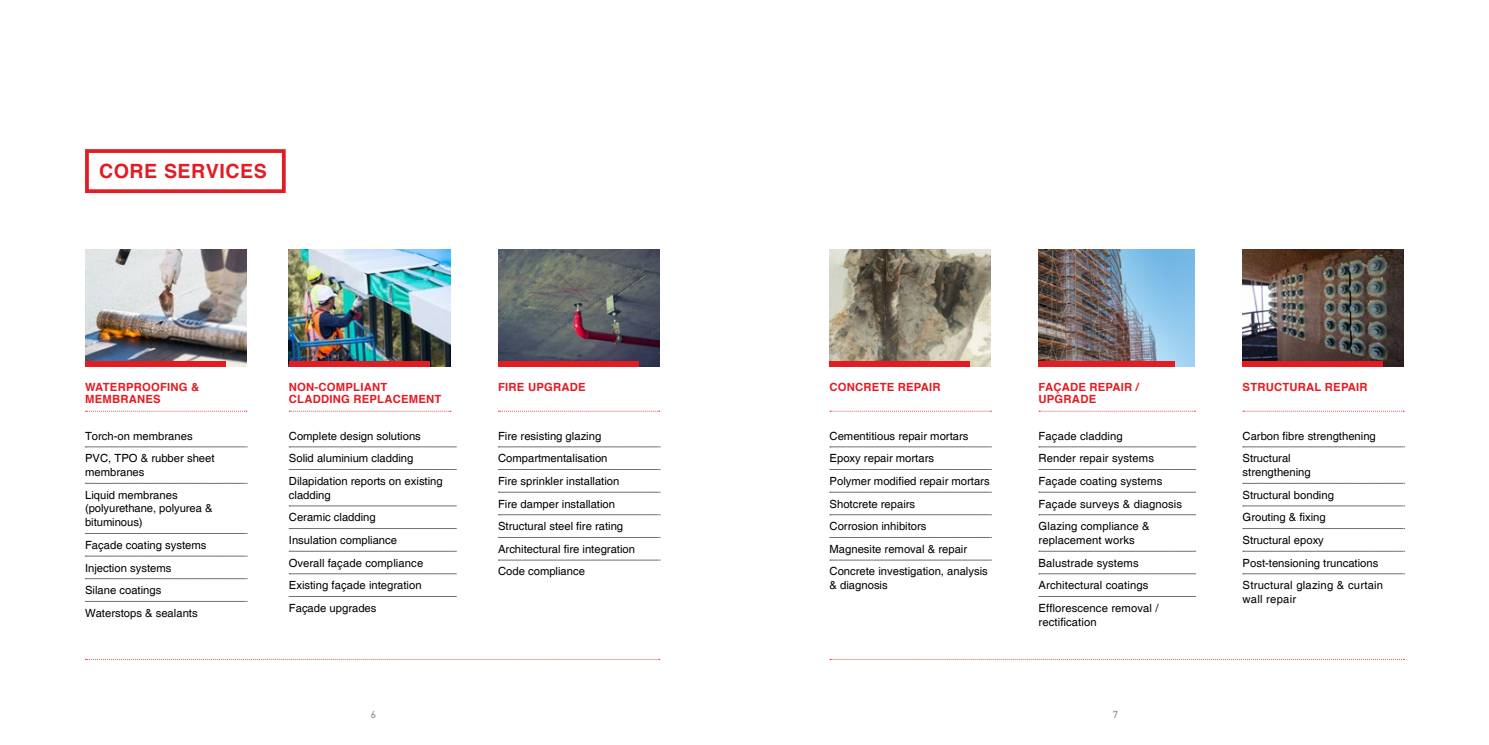
<style>
.page{position:relative;width:1489px;height:745px;background:#fff}
.page>*{position:absolute;margin:0;border:0;box-sizing:border-box;transform-origin:0 0}
.t1{font:700 19.62px "Helvetica";letter-spacing:.03em;color:#e31b23}
.t2{font:11.25px/22.6px "Helvetica";color:#000}
.t3{font:700 11.25px/12.5px "Helvetica";letter-spacing:.02em;color:#e31b23}
.t4{font:11.25px "Helvetica";letter-spacing:.02em;color:#000}
.t5{font:10px "DIN";color:#6d6e71}
</style>
<div class="page">
<img style="left:289px;top:249px;width:161px;height:117px">
<div style="left:289px;top:361px;width:140px;height:5px;background:#e31b23"></div>
<svg style="left:289px;top:410px;width:162px;height:1px"></svg>
<svg style="left:289px;top:446px;width:167px;height:1px"></svg>
<svg style="left:289px;top:469px;width:167px;height:1px"></svg>
<svg style="left:289px;top:505px;width:167px;height:1px"></svg>
<svg style="left:289px;top:528px;width:167px;height:1px"></svg>
<svg style="left:289px;top:550px;width:167px;height:1px"></svg>
<svg style="left:289px;top:573px;width:167px;height:1px"></svg>
<svg style="left:289px;top:596px;width:167px;height:1px"></svg>
<svg style="left:86px;top:410px;width:161px;height:1px"></svg>
<img style="left:85px;top:249px;width:161px;height:117px">
<div style="left:85px;top:361px;width:140px;height:5px;background:#e31b23"></div>
<svg style="left:85px;top:446px;width:162px;height:1px"></svg>
<svg style="left:85px;top:483px;width:162px;height:1px"></svg>
<svg style="left:85px;top:533px;width:162px;height:1px"></svg>
<svg style="left:85px;top:555px;width:162px;height:1px"></svg>
<svg style="left:85px;top:578px;width:162px;height:1px"></svg>
<svg style="left:85px;top:600px;width:162px;height:1px"></svg>
<div style="left:85px;top:149px;width:201px;height:44px;border:4px solid #e31b23"></div>
<img style="left:1038px;top:249px;width:156px;height:117px">
<div style="left:1038px;top:361px;width:136px;height:5px;background:#e31b23"></div>
<svg style="left:1038px;top:410px;width:157px;height:1px"></svg>
<svg style="left:1038px;top:446px;width:157px;height:1px"></svg>
<svg style="left:1038px;top:469px;width:157px;height:1px"></svg>
<svg style="left:1038px;top:491px;width:157px;height:1px"></svg>
<svg style="left:1038px;top:514px;width:157px;height:1px"></svg>
<svg style="left:1038px;top:550px;width:157px;height:1px"></svg>
<svg style="left:1038px;top:573px;width:157px;height:1px"></svg>
<svg style="left:1038px;top:596px;width:157px;height:1px"></svg>
<img style="left:829px;top:249px;width:161px;height:117px">
<svg style="left:830px;top:410px;width:161px;height:1px"></svg>
<div style="left:829px;top:361px;width:140px;height:5px;background:#e31b23"></div>
<svg style="left:829px;top:446px;width:162px;height:1px"></svg>
<svg style="left:829px;top:469px;width:162px;height:1px"></svg>
<svg style="left:829px;top:491px;width:162px;height:1px"></svg>
<svg style="left:829px;top:514px;width:162px;height:1px"></svg>
<svg style="left:829px;top:537px;width:162px;height:1px"></svg>
<svg style="left:829px;top:559px;width:162px;height:1px"></svg>
<img style="left:1242px;top:249px;width:161px;height:117px">
<div style="left:1242px;top:361px;width:140px;height:5px;background:#e31b23"></div>
<svg style="left:1242px;top:410px;width:160px;height:1px"></svg>
<svg style="left:1242px;top:446px;width:162px;height:1px"></svg>
<svg style="left:1242px;top:483px;width:162px;height:1px"></svg>
<svg style="left:1242px;top:505px;width:162px;height:1px"></svg>
<svg style="left:1242px;top:528px;width:162px;height:1px"></svg>
<svg style="left:1242px;top:550px;width:162px;height:1px"></svg>
<svg style="left:1242px;top:573px;width:162px;height:1px"></svg>
<img style="left:498px;top:249px;width:161px;height:117px">
<div style="left:498px;top:361px;width:140px;height:5px;background:#e31b23"></div>
<svg style="left:498px;top:410px;width:161px;height:1px"></svg>
<svg style="left:498px;top:446px;width:162px;height:1px"></svg>
<svg style="left:498px;top:469px;width:162px;height:1px"></svg>
<svg style="left:498px;top:491px;width:162px;height:1px"></svg>
<svg style="left:498px;top:514px;width:162px;height:1px"></svg>
<svg style="left:498px;top:537px;width:162px;height:1px"></svg>
<svg style="left:498px;top:559px;width:162px;height:1px"></svg>
<h1 class="t1" style="left:99px;top:156px;width:169px">CORE SERVICES</h1>
<p class="t3" style="left:85px;top:380px;width:116px">WATERPROOFING &amp;<br>MEMBRANES</p>
<p class="t2" style="left:85px;top:424px;width:131px">Torch-on membranes<br>PVC, TPO &amp; rubber sheet</p>
<p class="t2" style="left:85px;top:461px;width:94px">membranes<br>Liquid membranes</p>
<p class="t2" style="left:85px;top:501px;width:129px;line-height:13.8px">(polyurethane, polyurea &amp; bituminous)</p>
<p class="t2" style="left:85px;top:533px;width:123px">Façade coating systems<br>Injection systems<br>Silane coatings<br>Waterstops &amp; sealants</p>
<p class="t3" style="left:289px;top:380px;width:154px">NON-COMPLIANT<br>CLADDING REPLACEMENT</p>
<p class="t2" style="left:289px;top:424px;width:155px">Complete design solutions<br>Solid aluminium cladding<br>Dilapidation reports on existing</p>
<p class="t2" style="left:289px;top:483px;width:136px">cladding<br>Ceramic cladding<br>Insulation compliance<br>Overall façade compliance<br>Existing façade integration<br>Façade upgrades</p>
<p class="t3" style="left:498px;top:380px;width:89px">FIRE UPGRADE</p>
<p class="t2" style="left:498px;top:424px;width:138px">Fire resisting glazing<br>Compartmentalisation<br>Fire sprinkler installation<br>Fire damper installation<br>Structural steel fire rating<br>Architectural fire integration<br>Code compliance</p>
<p class="t3" style="left:829px;top:380px;width:113px">CONCRETE REPAIR</p>
<p class="t2" style="left:829px;top:424px;width:162px">Cementitious repair mortars<br>Epoxy repair mortars<br>Polymer modified repair mortars<br>Shotcrete repairs<br>Corrosion inhibitors<br>Magnesite removal &amp; repair<br>Concrete investigation, analysis</p>
<p class="t2" style="left:829px;top:574px;width:60px">&amp; diagnosis</p>
<p class="t3" style="left:1038px;top:380px;width:102px">FAÇADE REPAIR /<br>UPGRADE</p>
<p class="t2" style="left:1038px;top:424px;width:145px">Façade cladding<br>Render repair systems<br>Façade coating systems<br>Façade surveys &amp; diagnosis<br>Glazing compliance &amp;</p>
<p class="t2" style="left:1038px;top:528px;width:121px">replacement works<br>Balustrade systems<br>Architectural coatings<br>Efflorescence removal /</p>
<p class="t2" style="left:1038px;top:610px;width:60px">rectification</p>
<p class="t5" style="left:371px;top:708px;width:7px">6</p>
<p class="t5" style="left:1112px;top:708px;width:7px">7</p>
<p class="t3" style="left:1242px;top:380px;width:127px">STRUCTURAL REPAIR</p>
<p class="t2" style="left:1242px;top:424px;width:135px">Carbon fibre strengthening<br>Structural</p>
<p class="t2" style="left:1242px;top:461px;width:142px">strengthening<br>Structural bonding<br>Grouting &amp; fixing<br>Structural epoxy<br>Post-tensioning truncations<br>Structural glazing &amp; curtain</p>
<p class="t4" style="left:1242px;top:592px;width:55px">wall repair</p>
</div>
